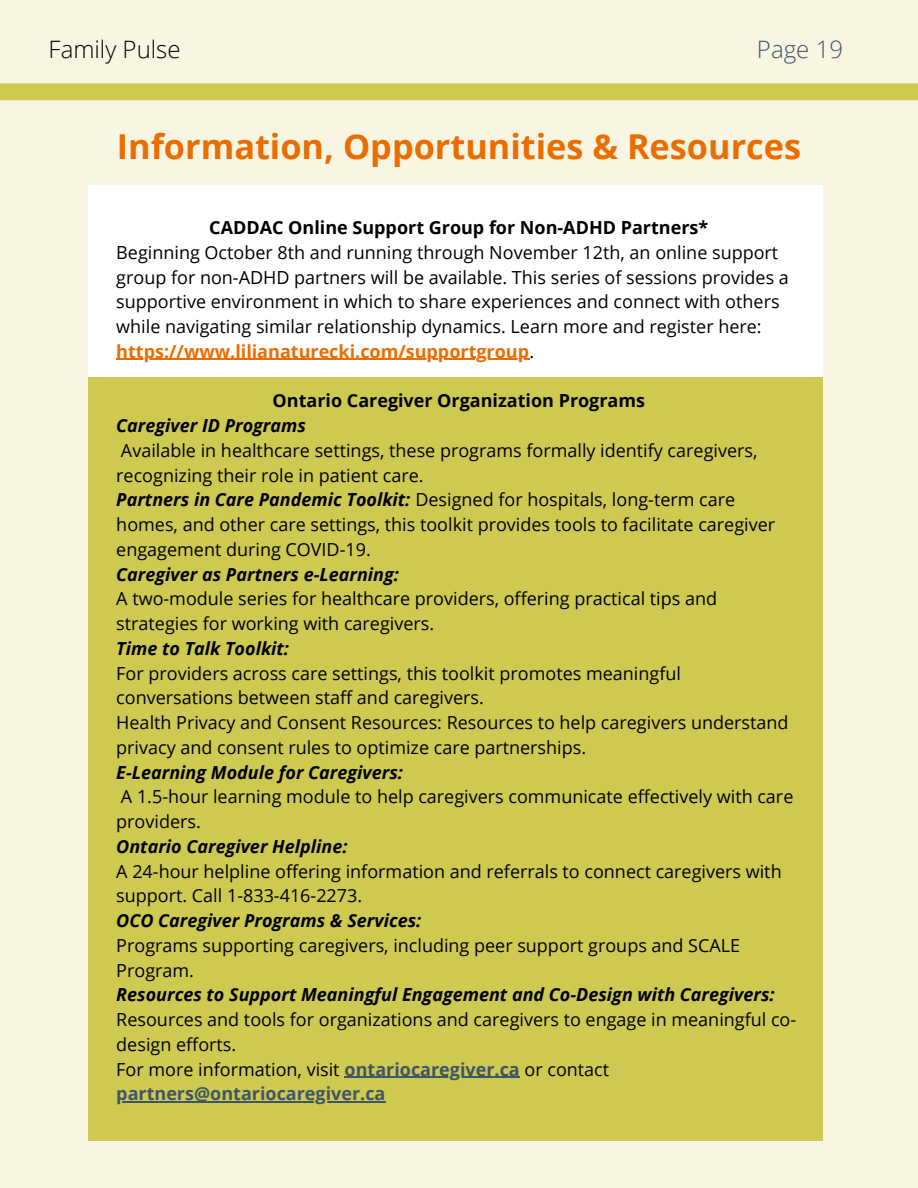
<style>
.page{position:relative;width:918px;height:1188px;background:#f8f6e3}
.page>*{position:absolute;margin:0;border:0;box-sizing:border-box;transform-origin:0 0}
.t1{font:700 34.35px "Open Sans";color:#eb6d00}
.t2{font:300 24px "Open Sans";color:#000}
.t3{font:300 24px "Open Sans";color:#3f5568}
.t4{font:18px/24.8px "Open Sans";color:#000}
.t5{font:italic 700 18px "Open Sans";color:#000}
.t6{font:700 18px "Open Sans";color:#000}
.t7{font:700 18px "Open Sans";color:#eb6d00}
.t8{font:700 18px "Open Sans";color:#3f5568}
.s1{font-weight:400;color:#000}
.s2{font-weight:700}
.s3{font-weight:700;font-style:italic}
.s4{font-weight:700;color:#3f5568}
</style>
<div class="page">
<div style="left:0;top:83px;width:918px;height:17px;background:#cec951"></div>
<div style="left:88px;top:185px;width:735px;height:193px;background:#fff"></div>
<div style="left:88px;top:378px;width:735px;height:763px;background:#cec951"></div>
<hr style="left:116px;top:359px;width:413px;height:1px;background:#eb6d00">
<hr style="left:345px;top:1077px;width:175px;height:1px;background:#3f5568">
<hr style="left:116px;top:1101px;width:270px;height:2px;background:#3f5568">
<h2 class="t2" style="left:49px;top:33px;width:133px">Family Pulse</h2>
<h2 class="t3" style="left:757px;top:33px;width:88px">Page 19</h2>
<h1 class="t1" style="left:117px;top:123px;width:686px">Information, Opportunities &amp; Resources</h1>
<p class="t6" style="left:209px;top:215px;width:501px">CADDAC Online Support Group for Non-ADHD Partners*</p>
<p class="t4" style="left:116px;top:239px;width:674px">Beginning October 8th and running through November 12th, an online support group for non-ADHD partners will be available. This series of sessions provides a supportive environment in which to share experiences and connect with others while navigating similar relationship dynamics. Learn more and register here:</p>
<p class="t7" style="left:116px;top:339px;width:419px">https://www.lilianaturecki.com/supportgroup<span class="s1">.</span></p>
<p class="t4" style="left:116px;top:388px;width:643px;text-indent:156px"><span class="s2">Ontario Caregiver Organization Programs<br></span><span class="s3">Caregiver ID Programs<br></span>Available in healthcare settings, these programs formally identify caregivers,</p>
<p class="t4" style="left:116px;top:462px;width:620px">recognizing their role in patient care.<br><span class="s3">Partners in Care Pandemic Toolkit:</span> Designed for hospitals, long-term care</p>
<p class="t4" style="left:116px;top:512px;width:660px">homes, and other care settings, this toolkit provides tools to facilitate caregiver engagement during COVID-19.<br><span class="s3">Caregiver as Partners e-Learning:</span></p>
<p class="t4" style="left:116px;top:586px;width:602px">A two-module series for healthcare providers, offering practical tips and strategies for working with caregivers.</p>
<p class="t5" style="left:116px;top:636px;width:174px">Time to Talk Toolkit:</p>
<p class="t4" style="left:116px;top:660px;width:566px">For providers across care settings, this toolkit promotes meaningful conversations between staff and caregivers.</p>
<p class="t4" style="left:116px;top:710px;width:674px">Health Privacy and Consent Resources: Resources to help caregivers understand privacy and consent rules to optimize care partnerships.</p>
<p class="t5" style="left:116px;top:759px;width:288px">E-Learning Module for Caregivers:</p>
<p class="t4" style="left:116px;top:784px;width:679px">A 1.5-hour learning module to help caregivers communicate effectively with care providers.</p>
<p class="t5" style="left:116px;top:834px;width:233px">Ontario Caregiver Helpline:</p>
<p class="t4" style="left:116px;top:858px;width:667px">A 24-hour helpline offering information and referrals to connect caregivers with support. Call 1-833-416-2273.</p>
<p class="t5" style="left:116px;top:908px;width:307px">OCO Caregiver Programs &amp; Services:</p>
<p class="t4" style="left:116px;top:932px;width:625px">Programs supporting caregivers, including peer support groups and SCALE<br>Program.</p>
<p class="t4" style="left:116px;top:982px;width:681px"><span class="s3">Resources to Support Meaningful Engagement and Co-Design with Caregivers:<br></span>Resources and tools for organizations and caregivers to engage in meaningful co&shy;design efforts.</p>
<p class="t4" style="left:116px;top:1056px;width:494px">For more information, visit <span class="s4">ontariocaregiver.ca</span> or contact</p>
<p class="t8" style="left:116px;top:1081px;width:271px">partners@ontariocaregiver.ca</p>
</div>
